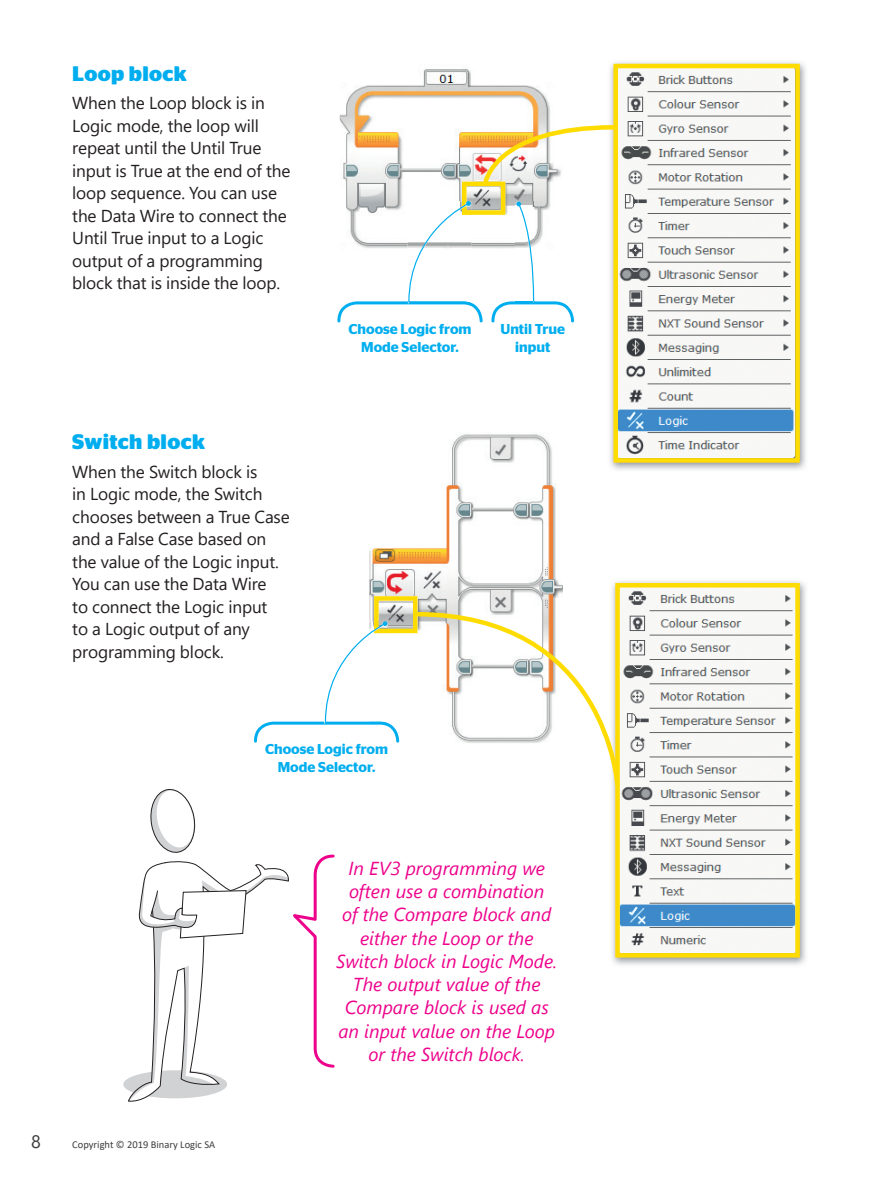
<style>
.page{position:relative;width:893px;height:1191px;background:#fff}
.page>*{position:absolute;margin:0;border:0;box-sizing:border-box;transform-origin:0 0}
.t1{font:700 21px "Stag Sans";letter-spacing:.015em;color:#00aeef}
.t2{font:italic 18.75px/23.2px "Segoe UI";color:#ed028c;text-align:center}
.t3{font:18px "Segoe UI";color:#3e3e3f}
.t4{font:17.25px/22.5px "Segoe UI";letter-spacing:-.01em;color:#231f20}
.t5{font:600 14.25px/18px "Stag Sans";color:#00aeef;text-align:center}
.t6{font:10.5px "Calibri";color:#3e3e3f}
</style>
<div class="page">
<img style="left:340px;top:69px;width:210px;height:54px">
<img style="left:610px;top:62px;width:196px;height:408px">
<img style="left:618px;top:69px;width:177px;height:388px">
<div style="left:613px;top:64px;width:187px;height:398px;border:4px solid #ffdc01"></div>
<img style="left:369px;top:434px;width:194px;height:162px">
<img style="left:612px;top:581px;width:194px;height:384px">
<img style="left:620px;top:588px;width:175px;height:364px">
<div style="left:615px;top:583px;width:185px;height:374px;border:4px solid #ffdc01"></div>
<svg style="left:337px;top:123px;width:282px;height:199px"></svg>
<svg style="left:127px;top:596px;width:495px;height:506px"></svg>
<p class="t1" style="left:72px;top:61px;width:116px">Loop block</p>
<p class="t4" style="left:72px;top:90px;width:220px">When the Loop block is in<br>Logic mode, the loop will repeat until the Until True input is True at the end of the loop sequence. You can use the Data Wire to connect the<br>Until True input to a Logic output of a programming block that is inside the loop.</p>
<p class="t1" style="left:72px;top:429px;width:134px">Switch block</p>
<p class="t4" style="left:72px;top:458px;width:219px">When the Switch block is<br>in Logic mode, the Switch chooses between a True Case and a False Case based on the value of the Logic input.<br>You can use the Data Wire<br>to connect the Logic input<br>to a Logic output of any programming block.</p>
<p class="t5" style="left:348px;top:320px;width:125px">Choose Logic from<br>Mode Selector.</p>
<p class="t5" style="left:500px;top:320px;width:66px">Until True input</p>
<p class="t5" style="left:265px;top:740px;width:125px">Choose Logic from<br>Mode Selector.</p>
<p class="t3" style="left:31px;top:1125px;width:11px">8</p>
<p class="t6" style="left:72px;top:1137px;width:144px">Copyright © 2019 Binary Logic SA</p>
<p class="t2" style="left:336px;top:853px;width:222px">In EV3 programming we often use a combination<br>of the Compare block and either the Loop or the<br>Switch block in Logic Mode.<br>The output value of the<br>Compare block is used as an input value on the Loop or the Switch block.</p>
</div>
